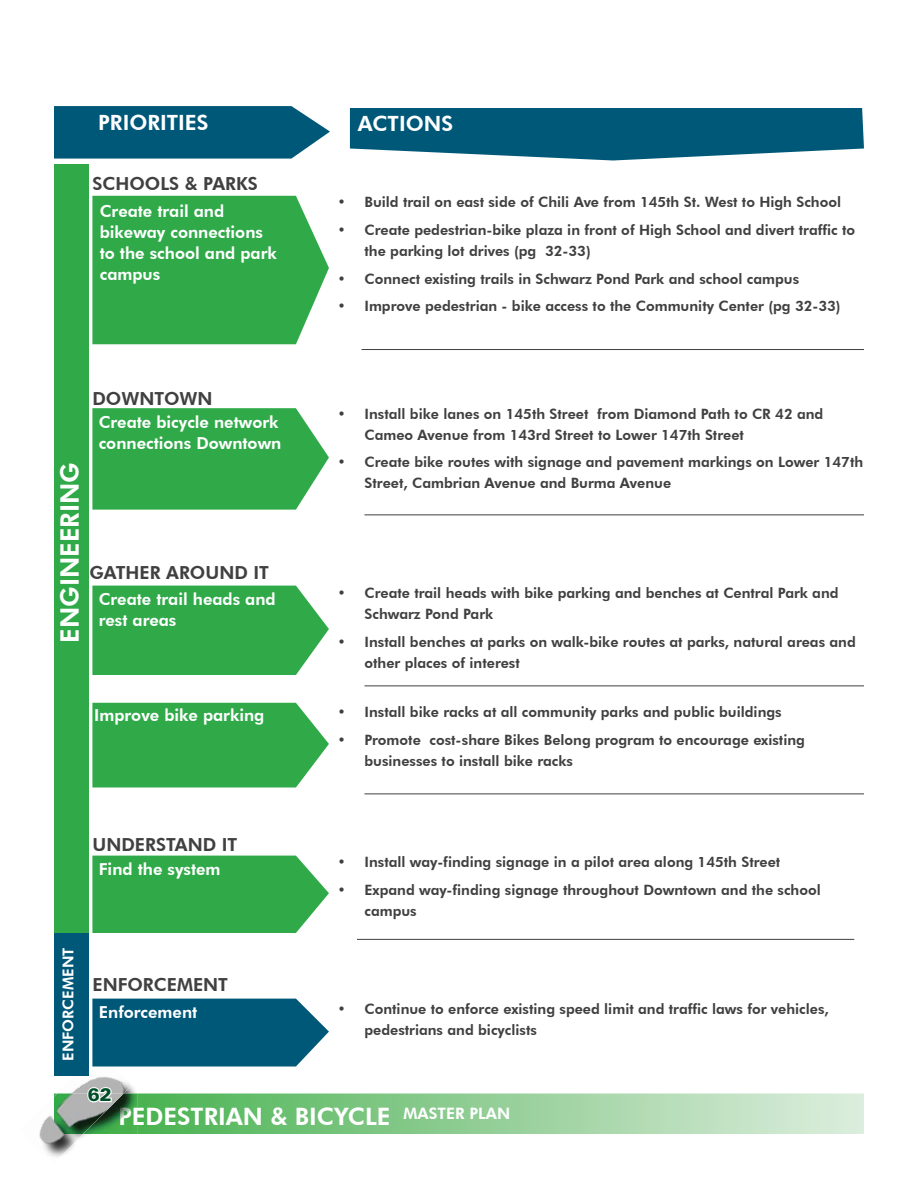
<style>
.page{position:relative;width:918px;height:1188px;background:#fff}
.page>*{position:absolute;margin:0;border:0;box-sizing:border-box;transform-origin:0 0}
.t1{font:800 25.5px "Futura BT";color:#fff}
.t2{font:800 24px "Futura BT";color:#fff}
.t3{font:800 21px "Futura BT";color:#fff}
.t4{font:800 18px "Futura BT";color:#414040}
.t5{font:900 18px "Univers";color:#004e28}
.t6{font:800 16.5px/21px "Futura BT";color:#fff}
.t7{font:800 15.75px "Futura BT";color:#fff}
.t8{font:800 15px "Futura BT";color:#fff}
.t9{font:800 14.25px/21px "Futura BT";color:#414040}
.s1{color:#505050}
</style>
<div class="page">
<svg style="left:138px;top:1093px;width:726px;height:41px;background:#9cd29f"></svg>
<div style="left:138px;top:1107px;width:150px;height:19px;background:linear-gradient(to right,#4ab250,#6ac071)"></div>
<img style="left:132px;top:1093px;width:6px;height:41px">
<img style="left:132px;top:1107px;width:6px;height:19px">
<img style="left:39px;top:1077px;width:93px;height:80px">
<img style="left:54px;top:1093px;width:70px;height:41px">
<svg style="left:86px;top:1086px;width:27px;height:18px"></svg>
<svg style="left:350px;top:108px;width:514px;height:52px;background:#1b6987"></svg>
<svg style="left:54px;top:106px;width:276px;height:53px;background:#136483"></svg>
<svg style="left:92px;top:408px;width:237px;height:102px;background:#3fb056"></svg>
<svg style="left:92px;top:196px;width:237px;height:148px;background:#3eb055"></svg>
<svg style="left:92px;top:586px;width:237px;height:89px;background:#3eb056"></svg>
<svg style="left:92px;top:703px;width:237px;height:85px;background:#3fb056"></svg>
<div style="left:54px;top:164px;width:34px;height:777px;background:#30aa49"></div>
<svg style="left:92px;top:856px;width:237px;height:77px;background:#3eb056"></svg>
<svg style="left:92px;top:999px;width:237px;height:68px;background:#136483"></svg>
<div style="left:54px;top:933px;width:34px;height:143px;background:#005879"></div>
<hr style="left:362px;top:349px;width:502px;height:1px;background:#414040">
<hr style="left:364px;top:514px;width:500px;height:1px;background:#414040">
<hr style="left:364px;top:794px;width:500px;height:1px;background:#414040">
<hr style="left:357px;top:939px;width:497px;height:1px;background:#414040">
<hr style="left:364px;top:686px;width:500px;height:1px;background:#414040">
<h3 class="t3" style="left:98px;top:109px;width:112px">PRIORITIES</h3>
<h3 class="t3" style="left:358px;top:111px;width:97px">ACTIONS</h3>
<p class="t4" style="left:92px;top:173px;width:167px">SCHOOLS &amp; PARKS</p>
<p class="t6" style="left:100px;top:200px;width:178px">Create trail and bikeway connections to the school and park campus</p>
<p class="t9" style="left:337px;top:192px;width:505px">• Build trail on east side of Chili Ave from 145th St. West to High School</p>
<p class="t9" style="left:365px;top:219px;width:492px;text-indent:-27px">• Create pedestrian-bike plaza in front of High School and divert traffic to the parking lot drives (pg 32-33)</p>
<p class="t9" style="left:337px;top:268px;width:463px">• Connect existing trails in Schwarz Pond Park and school campus</p>
<p class="t9" style="left:337px;top:296px;width:505px">• Improve pedestrian - bike access to the Community Center (pg 32-33)</p>
<h1 class="t1" style="left:54px;top:643px;width:182px;rotate:-90deg">ENGINEERING</h1>
<p class="t4" style="left:92px;top:388px;width:122px">DOWNTOWN</p>
<p class="t6" style="left:99px;top:411px;width:184px">Create bicycle network connections Downtown</p>
<p class="t9" style="left:365px;top:403px;width:460px;text-indent:-27px">• Install bike lanes on 145th Street from Diamond Path to CR 42 and<br>Cameo Avenue from 143rd Street to Lower 147th Street</p>
<p class="t9" style="left:365px;top:452px;width:500px;text-indent:-27px">• Create bike routes with signage and pavement markings on Lower 147th<br>Street, Cambrian Avenue and Burma Avenue</p>
<p class="t4" style="left:89px;top:562px;width:181px">GATHER AROUND IT</p>
<p class="t6" style="left:99px;top:589px;width:178px">Create trail heads and rest areas</p>
<p class="t9" style="left:365px;top:583px;width:476px;text-indent:-27px">• Create trail heads with bike parking and benches at Central Park and<br>Schwarz Pond Park</p>
<p class="t9" style="left:365px;top:631px;width:493px;text-indent:-27px">• Install benches at parks on walk-bike routes at parks, natural areas and other places of interest</p>
<p class="t6" style="left:94px;top:705px;width:172px">Improve bike parking</p>
<p class="t9" style="left:337px;top:702px;width:446px">• Install bike racks at all community parks and public buildings</p>
<p class="t9" style="left:365px;top:730px;width:442px;text-indent:-27px">• Promote cost-share Bikes Belong program to encourage existing businesses to install bike racks</p>
<p class="t8" style="left:59px;top:1061px;width:115px;rotate:-90deg">ENFORCEMENT</p>
<p class="t4" style="left:92px;top:833px;width:146px">UNDERSTAND IT</p>
<p class="t6" style="left:99px;top:859px;width:123px">Find the system</p>
<p class="t9" style="left:337px;top:852px;width:444px">• Install way-finding signage in a pilot area along 145th Street</p>
<p class="t9" style="left:365px;top:879px;width:458px;text-indent:-27px">• Expand way-finding signage throughout Downtown and the school campus</p>
<p class="t4" style="left:92px;top:974px;width:137px">ENFORCEMENT</p>
<p class="t6" style="left:99px;top:1002px;width:100px">Enforcement</p>
<p class="t9" style="left:365px;top:998px;width:466px;text-indent:-27px">• Continue to enforce existing speed limit and traffic laws for vehicles, pedestrians and bicyclists</p>
<p class="t5" style="left:88px;top:1088px;width:26px">62</p>
<h2 class="t2" style="left:118px;top:1102px;width:274px"><span class="s1">P</span>EDESTRIAN &amp; BICYCLE</h2>
<p class="t7" style="left:404px;top:1103px;width:108px">MASTER PLAN</p>
</div>
